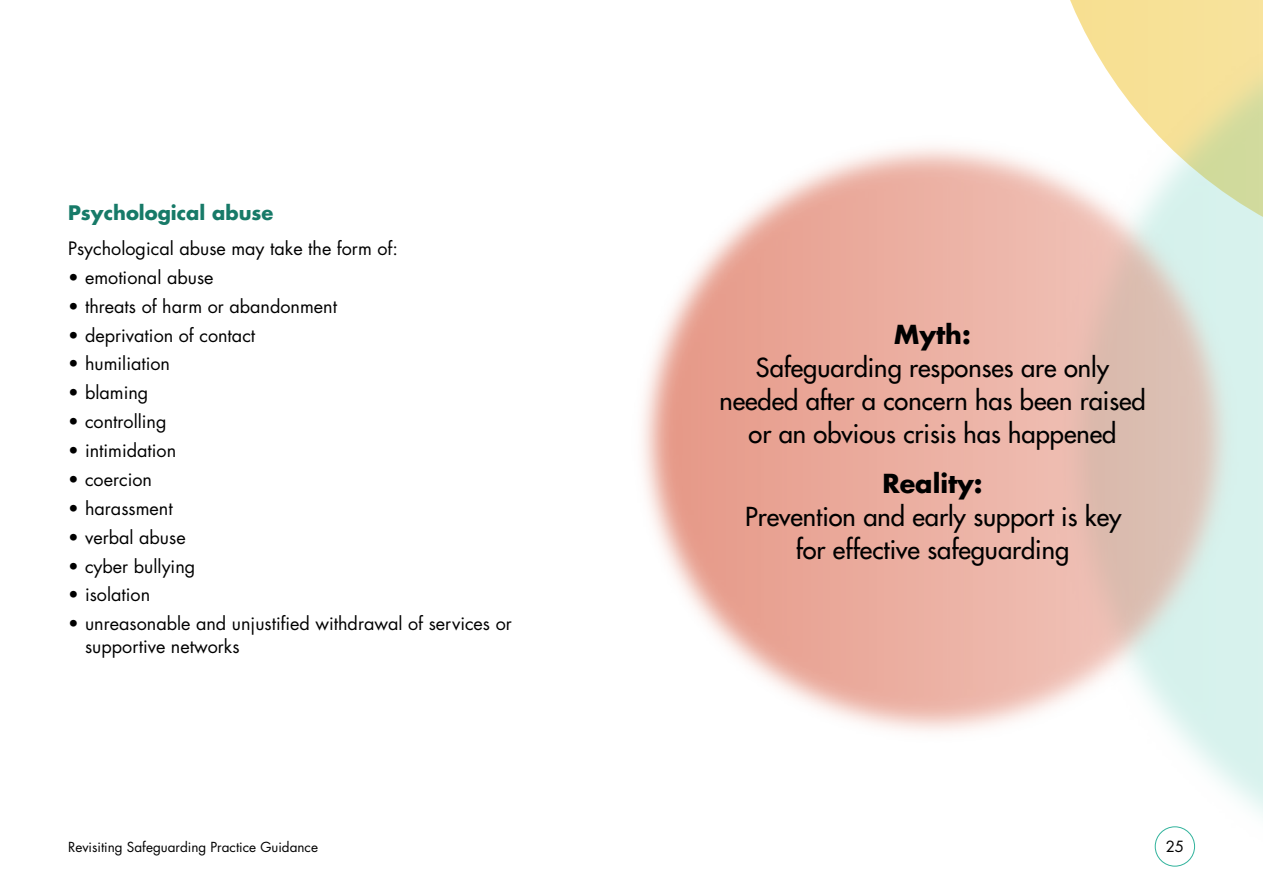
<style>
.page{position:relative;width:1263px;height:893px;background:#fff}
.page>*{position:absolute;margin:0;border:0;box-sizing:border-box;transform-origin:0 0}
.Myth_body{font:25.5px/33px "Futura";color:#000;text-align:center}
.Reality_body{font:25.5px/33px "Futura";color:#000;text-align:center}
.H3_Heading_3{font:700 19.5px "Futura";color:#177a68}
._2nd_Bullet_point{font:18px/22.5px "Futura";color:#000}
.Bullet_intro_-_small{font:18px "Futura";color:#000}
._1st_Bullet_point{font:18px "Futura";color:#000}
.t1{font:15px "Futura";color:#000}
.t2{font:13.5px "Futura";color:#000}
.s1{font-weight:700}
</style>
<div class="page">
<img style="left:1070px;top:0;width:193px;height:867px">
<img style="left:641px;top:100px;width:622px;height:677px">
<div style="left:1155px;top:827px;width:39px;height:39px;background:#fff;border-radius:50%"></div>
<div style="left:1155px;top:826px;width:40px;height:40px;border:1px solid #31b39c;border-radius:50%"></div>
<p class="H3_Heading_3" style="left:68px;top:199px;width:207px">Psychological abuse</p>
<p class="Bullet_intro_-_small" style="left:68px;top:237px;width:332px">Psychological abuse may take the form of:</p>
<p class="_1st_Bullet_point" style="left:68px;top:266px;width:147px">• emotional abuse</p>
<p class="_2nd_Bullet_point" style="left:68px;top:295px;width:271px">• threats of harm or abandonment</p>
<p class="_2nd_Bullet_point" style="left:68px;top:324px;width:189px">• deprivation of contact</p>
<p class="_2nd_Bullet_point" style="left:68px;top:353px;width:104px">• humiliation</p>
<p class="_2nd_Bullet_point" style="left:68px;top:382px;width:82px">• blaming</p>
<p class="_2nd_Bullet_point" style="left:68px;top:411px;width:100px">• controlling</p>
<p class="_2nd_Bullet_point" style="left:68px;top:439px;width:110px">• intimidation</p>
<p class="_2nd_Bullet_point" style="left:68px;top:468px;width:85px">• coercion</p>
<p class="_2nd_Bullet_point" style="left:68px;top:497px;width:106px">• harassment</p>
<p class="_2nd_Bullet_point" style="left:68px;top:526px;width:119px">• verbal abuse</p>
<p class="_2nd_Bullet_point" style="left:68px;top:555px;width:129px">• cyber bullying</p>
<p class="_2nd_Bullet_point" style="left:68px;top:584px;width:84px">• isolation</p>
<p class="_2nd_Bullet_point" style="left:85px;top:613px;width:428px;text-indent:-17px">• unreasonable and unjustified withdrawal of services or supportive networks</p>
<p class="Myth_body" style="left:719px;top:318px;width:428px"><span class="s1">Myth:<br></span>Safeguarding responses are only needed after a concern has been raised or an obvious crisis has happened</p>
<p class="Reality_body" style="left:745px;top:467px;width:378px"><span class="s1">Reality:<br></span>Prevention and early support is key for effective safeguarding</p>
<p class="t2" style="left:68px;top:838px;width:252px">Revisiting Safeguarding Practice Guidance</p>
<p class="t1" style="left:1166px;top:837px;width:20px">25</p>
</div>
